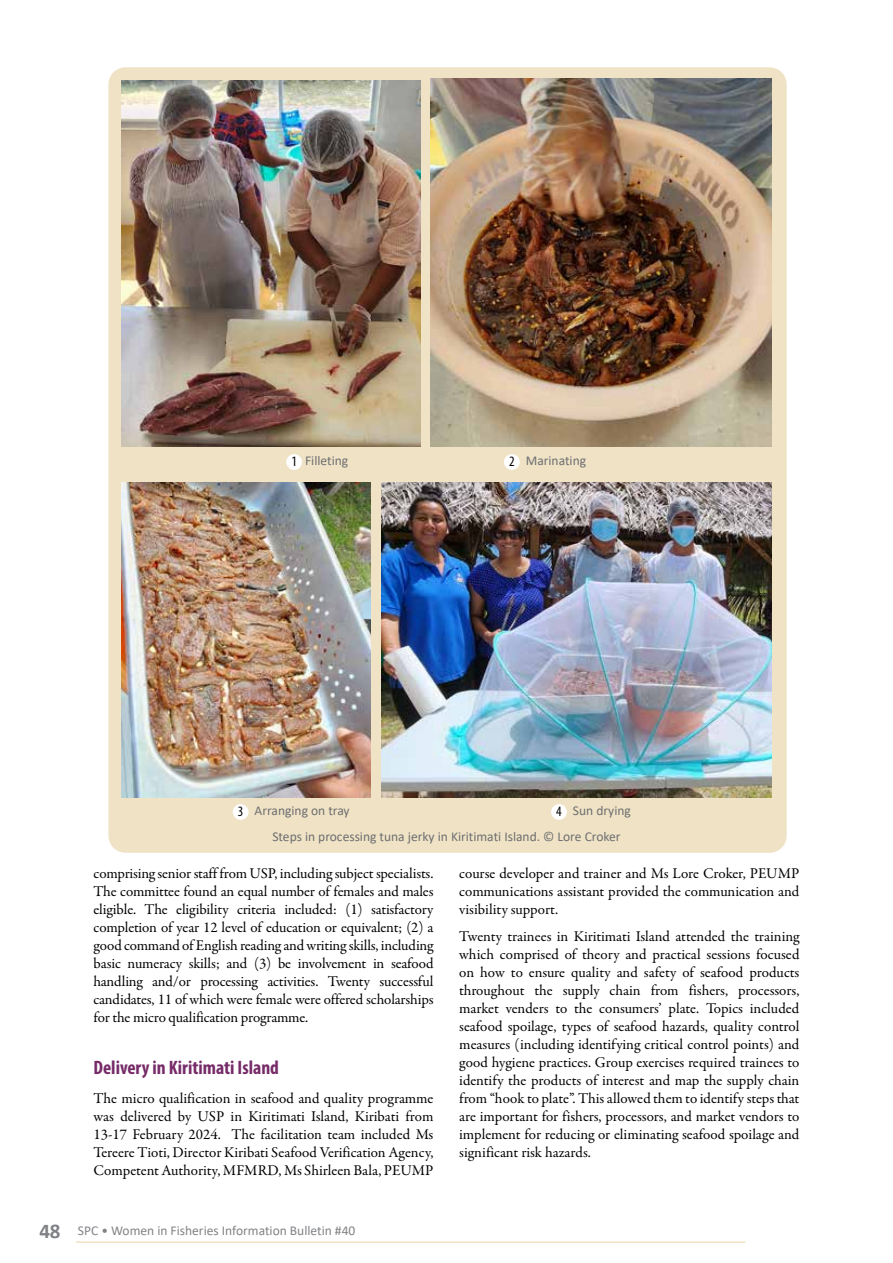
<style>
.page{position:relative;width:893px;height:1263px;background:#fff}
.page>*{position:absolute;margin:0;border:0;box-sizing:border-box;transform-origin:0 0}
.t1{font:700 condensed 19.5px "Myriad Pro";color:#762b68}
.t2{font:15px/18px "Garamond Premr Pro";letter-spacing:-.005em;color:#000;text-align:justify}
.t3{font:13.5px/25.2px "Calibri";color:#6d6e71}
.t4{font:13.5px "Calibri";color:#808285}
.s1{font-family:"Myriad Pro";font-stretch:condensed;font-size:14.4px;color:#000}
.s2{font-weight:700;font-size:21px}
</style>
<div class="page">
<hr style="left:76px;top:1241px;width:670px;height:2px;background:#f0e3c5">
<div style="left:108px;top:67px;width:679px;height:786px;background:#f0e3c5;border-radius:17px"></div>
<img style="left:122px;top:483px;width:249px;height:314px">
<img style="left:122px;top:81px;width:299px;height:365px">
<img style="left:431px;top:79px;width:340px;height:367px">
<img style="left:382px;top:483px;width:389px;height:314px">
<div style="left:233px;top:804px;width:16px;height:16px;background:#fff;border-radius:50%"></div>
<div style="left:551px;top:804px;width:16px;height:16px;background:#fff;border-radius:50%"></div>
<div style="left:286px;top:454px;width:16px;height:16px;background:#fff;border-radius:50%"></div>
<div style="left:504px;top:454px;width:16px;height:16px;background:#fff;border-radius:50%"></div>
<p class="t3" style="left:291px;top:448px;width:58px"><span class="s1">1</span> Filleting</p>
<p class="t3" style="left:509px;top:448px;width:79px"><span class="s1">2</span> Marinating</p>
<p class="t3" style="left:272px;top:798px;width:360px;text-indent:284px"><span class="s1">4</span> Sun drying<br>Steps in processing tuna jerky in Kiritimati Island. © Lore Croker</p>
<p class="t3" style="left:238px;top:798px;width:113px"><span class="s1">3</span> Arranging on tray</p>
<p class="t2" style="left:94px;top:865px;width:341px">comprising senior staff from USP, including subject specialists.<br>The committee found an equal number of females and males eligible. The eligibility criteria included: (1) satisfactory completion of year 12 level of education or equivalent; (2) a good command of English reading and writing skills, including basic numeracy skills; and (3) be involvement in seafood handling and/or processing activities. Twenty successful candidates, 11 of which were female were offered scholarships for the micro qualification programme.</p>
<h1 class="t1" style="left:94px;top:1055px;width:187px">Delivery in Kiritimati Island</h1>
<p class="t2" style="left:94px;top:1090px;width:341px">The micro qualification in seafood and quality programme was delivered by USP in Kiritimati Island, Kiribati from 13-17 February 2024. The facilitation team included Ms Tereere Tioti, Director Kiribati Seafood Verification Agency, Competent Authority, MFMRD, Ms Shirleen Bala, PEUMP</p>
<p class="t4" style="left:39px;top:1221px;width:318px"><span class="s2">48</span> SPC • Women in Fisheries Information Bulletin #40</p>
<p class="t2" style="left:459px;top:865px;width:342px">course developer and trainer and Ms Lore Croker, PEUMP communications assistant provided the communication and visibility support.</p>
<p class="t2" style="left:459px;top:928px;width:342px">Twenty trainees in Kiritimati Island attended the training which comprised of theory and practical sessions focused on how to ensure quality and safety of seafood products throughout the supply chain from fishers, processors, market venders to the consumers’ plate. Topics included seafood spoilage, types of seafood hazards, quality control measures (including identifying critical control points) and good hygiene practices. Group exercises required trainees to identify the products of interest and map the supply chain from “hook to plate”. This allowed them to identify steps that are important for fishers, processors, and market vendors to implement for reducing or eliminating seafood spoilage and significant risk hazards.</p>
</div>
